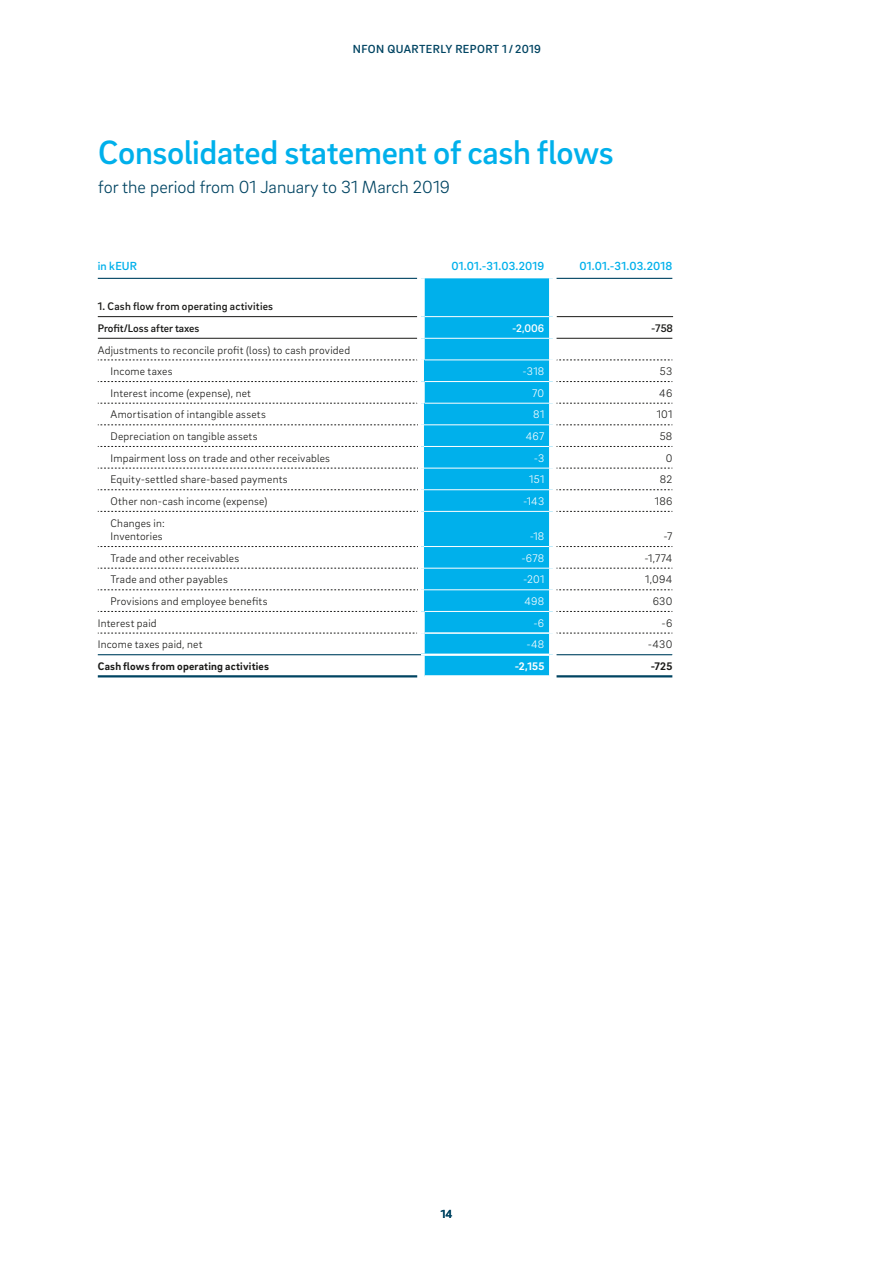
<style>
.page{position:relative;width:893px;height:1263px;background:#fff}
.page>*{position:absolute;margin:0;border:0;box-sizing:border-box;transform-origin:0 0}
.t1{font:500 34.5px "Brix Sans";letter-spacing:-.01em;color:#00b0eb}
.t2{font:300 18px "Brix Sans";color:#004462}
.t3{font:500 12px "Brix Sans";letter-spacing:.015em;color:#00b0eb}
.t4{font:500 12px "Brix Sans";letter-spacing:.035em;color:#004462}
.t5{font:300 11.25px/21.6px "Brix Sans";letter-spacing:.015em;color:#1a1a18}
.t6{font:500 11.25px/21.6px "Brix Sans";letter-spacing:.015em;color:#1a1a18}
.t7{font:300 11.25px "Brix Sans";letter-spacing:.02em;color:#fff}
.t8{font:700 11.25px "Brix Sans";letter-spacing:.02em;color:#1a1a18}
.t9{font:500 11.25px "Brix Sans";color:#fff}
.t10{font:700 11.25px "Brix Sans";color:#fff}
</style>
<div class="page">
<div style="left:424px;top:278px;width:125px;height:397px;background:#00b0eb"></div>
<svg style="left:98px;top:611px;width:319px;height:1px"></svg>
<svg style="left:98px;top:589px;width:320px;height:1px"></svg>
<svg style="left:98px;top:568px;width:320px;height:1px"></svg>
<svg style="left:98px;top:633px;width:319px;height:1px"></svg>
<svg style="left:98px;top:546px;width:320px;height:1px"></svg>
<svg style="left:98px;top:511px;width:320px;height:1px"></svg>
<svg style="left:98px;top:489px;width:320px;height:1px"></svg>
<hr style="left:425px;top:381px;width:124px;height:1px;background:#fff">
<hr style="left:425px;top:403px;width:124px;height:1px;background:#fff">
<hr style="left:424px;top:425px;width:125px;height:1px;background:#fff">
<hr style="left:424px;top:446px;width:125px;height:1px;background:#fff">
<hr style="left:424px;top:468px;width:125px;height:1px;background:#fff">
<hr style="left:424px;top:489px;width:125px;height:1px;background:#fff">
<hr style="left:424px;top:511px;width:125px;height:1px;background:#fff">
<hr style="left:424px;top:546px;width:125px;height:1px;background:#fff">
<hr style="left:424px;top:568px;width:125px;height:1px;background:#fff">
<hr style="left:424px;top:589px;width:125px;height:1px;background:#fff">
<hr style="left:425px;top:611px;width:124px;height:1px;background:#fff">
<svg style="left:98px;top:468px;width:320px;height:1px"></svg>
<svg style="left:98px;top:446px;width:320px;height:1px"></svg>
<svg style="left:98px;top:403px;width:319px;height:1px"></svg>
<svg style="left:98px;top:425px;width:320px;height:1px"></svg>
<svg style="left:98px;top:360px;width:319px;height:1px"></svg>
<svg style="left:98px;top:381px;width:319px;height:1px"></svg>
<div style="left:417px;top:382px;width:8px;height:21px;background:#fff"></div>
<div style="left:417px;top:611px;width:8px;height:22px;background:#fff"></div>
<svg style="left:557px;top:381px;width:115px;height:1px"></svg>
<svg style="left:557px;top:403px;width:115px;height:1px"></svg>
<svg style="left:557px;top:425px;width:115px;height:1px"></svg>
<svg style="left:557px;top:446px;width:115px;height:1px"></svg>
<svg style="left:557px;top:468px;width:115px;height:1px"></svg>
<svg style="left:557px;top:489px;width:115px;height:1px"></svg>
<svg style="left:557px;top:511px;width:115px;height:1px"></svg>
<svg style="left:557px;top:546px;width:115px;height:1px"></svg>
<svg style="left:557px;top:568px;width:115px;height:1px"></svg>
<svg style="left:557px;top:589px;width:115px;height:1px"></svg>
<svg style="left:557px;top:611px;width:115px;height:1px"></svg>
<svg style="left:557px;top:633px;width:115px;height:1px"></svg>
<hr style="left:98px;top:278px;width:319px;height:1px;background:#004462">
<hr style="left:425px;top:632px;width:124px;height:2px;background:#fff">
<div style="left:417px;top:633px;width:8px;height:21px;background:#fff"></div>
<div style="left:417px;top:656px;width:8px;height:21px;background:#fff"></div>
<hr style="left:557px;top:654px;width:115px;height:1px;background:#004462">
<hr style="left:557px;top:675px;width:115px;height:2px;background:#004462">
<hr style="left:421px;top:654px;width:128px;height:2px;background:#fff">
<hr style="left:98px;top:654px;width:323px;height:1px;background:#004462">
<hr style="left:98px;top:675px;width:319px;height:2px;background:#004462">
<hr style="left:98px;top:316px;width:319px;height:1px;background:#1a1a18">
<hr style="left:557px;top:316px;width:116px;height:1px;background:#1a1a18">
<div style="left:417px;top:278px;width:8px;height:39px;background:#fff"></div>
<hr style="left:425px;top:316px;width:124px;height:1px;background:#fff">
<hr style="left:98px;top:338px;width:319px;height:1px;background:#1a1a18">
<svg style="left:557px;top:360px;width:115px;height:1px"></svg>
<div style="left:417px;top:317px;width:8px;height:21px;background:#fff"></div>
<div style="left:417px;top:338px;width:8px;height:22px;background:#fff"></div>
<hr style="left:425px;top:338px;width:124px;height:1px;background:#fff">
<hr style="left:557px;top:338px;width:115px;height:1px;background:#1a1a18">
<hr style="left:425px;top:360px;width:124px;height:1px;background:#fff">
<hr style="left:557px;top:278px;width:115px;height:1px;background:#004462">
<p class="t4" style="left:353px;top:41px;width:190px">NFON QUARTERLY REPORT 1/ 2019</p>
<h1 class="t1" style="left:98px;top:130px;width:517px">Consolidated statement of cash flows</h1>
<h2 class="t2" style="left:98px;top:175px;width:353px">for the period from 01 January to 31 March 2019</h2>
<p class="t3" style="left:98px;top:258px;width:41px">in kEUR</p>
<p class="t3" style="left:451px;top:258px;width:94px">01.01.-31.03.2019</p>
<p class="t3" style="left:579px;top:258px;width:94px">01.01.-31.03.2018</p>
<p class="t6" style="left:98px;top:295px;width:177px">1. Cash flow from operating activities<br>Profit/Loss after taxes</p>
<p class="t9" style="left:512px;top:321px;width:34px">-2,006</p>
<p class="t6" style="left:651px;top:317px;width:23px">-758</p>
<p class="t5" style="left:111px;top:338px;width:241px;text-indent:-13px">Adjustments to reconcile profit (loss) to cash provided<br>Income taxes</p>
<p class="t7" style="left:522px;top:364px;width:23px">-318</p>
<p class="t5" style="left:660px;top:360px;width:14px">53</p>
<p class="t5" style="left:111px;top:382px;width:142px">Interest income (expense), net</p>
<p class="t7" style="left:532px;top:386px;width:14px">70</p>
<p class="t5" style="left:659px;top:382px;width:15px">46</p>
<p class="t5" style="left:111px;top:403px;width:157px">Amortisation of intangible assets</p>
<p class="t7" style="left:533px;top:407px;width:13px">81</p>
<p class="t5" style="left:657px;top:403px;width:17px">101</p>
<p class="t5" style="left:111px;top:425px;width:148px">Depreciation on tangible assets</p>
<p class="t7" style="left:526px;top:429px;width:20px">467</p>
<p class="t5" style="left:660px;top:425px;width:14px">58</p>
<p class="t5" style="left:111px;top:447px;width:221px">Impairment loss on trade and other receivables</p>
<p class="t7" style="left:534px;top:451px;width:12px">-3</p>
<p class="t5" style="left:666px;top:447px;width:8px">0</p>
<p class="t5" style="left:111px;top:468px;width:179px">Equity-settled share-based payments</p>
<p class="t7" style="left:529px;top:472px;width:16px">151</p>
<p class="t5" style="left:660px;top:468px;width:14px">82</p>
<p class="t5" style="left:111px;top:490px;width:158px">Other non-cash income (expense)</p>
<p class="t7" style="left:523px;top:494px;width:23px">-143</p>
<p class="t5" style="left:655px;top:490px;width:19px">186</p>
<p class="t5" style="left:111px;top:516px;width:56px;line-height:13.5px">Changes in:<br>Inventories</p>
<p class="t7" style="left:530px;top:529px;width:16px">-18</p>
<p class="t5" style="left:663px;top:525px;width:10px">-7</p>
<p class="t5" style="left:111px;top:547px;width:130px">Trade and other receivables</p>
<p class="t7" style="left:521px;top:551px;width:24px">-678</p>
<p class="t5" style="left:645px;top:547px;width:29px">-1,774</p>
<p class="t5" style="left:111px;top:568px;width:119px">Trade and other payables</p>
<p class="t7" style="left:523px;top:572px;width:23px">-201</p>
<p class="t5" style="left:645px;top:568px;width:29px">1,094</p>
<p class="t5" style="left:111px;top:590px;width:158px">Provisions and employee benefits</p>
<p class="t7" style="left:524px;top:594px;width:21px">498</p>
<p class="t5" style="left:653px;top:590px;width:21px">630</p>
<p class="t5" style="left:98px;top:612px;width:60px">Interest paid</p>
<p class="t7" style="left:533px;top:616px;width:12px">-6</p>
<p class="t5" style="left:661px;top:612px;width:12px">-6</p>
<p class="t5" style="left:98px;top:633px;width:106px">Income taxes paid, net</p>
<p class="t7" style="left:526px;top:637px;width:19px">-48</p>
<p class="t5" style="left:648px;top:633px;width:26px">-430</p>
<p class="t8" style="left:98px;top:659px;width:173px">Cash flows from operating activities</p>
<p class="t10" style="left:515px;top:659px;width:31px">-2,155</p>
<p class="t8" style="left:651px;top:659px;width:23px">-725</p>
<p class="t4" style="left:441px;top:1206px;width:13px">14</p>
</div>
